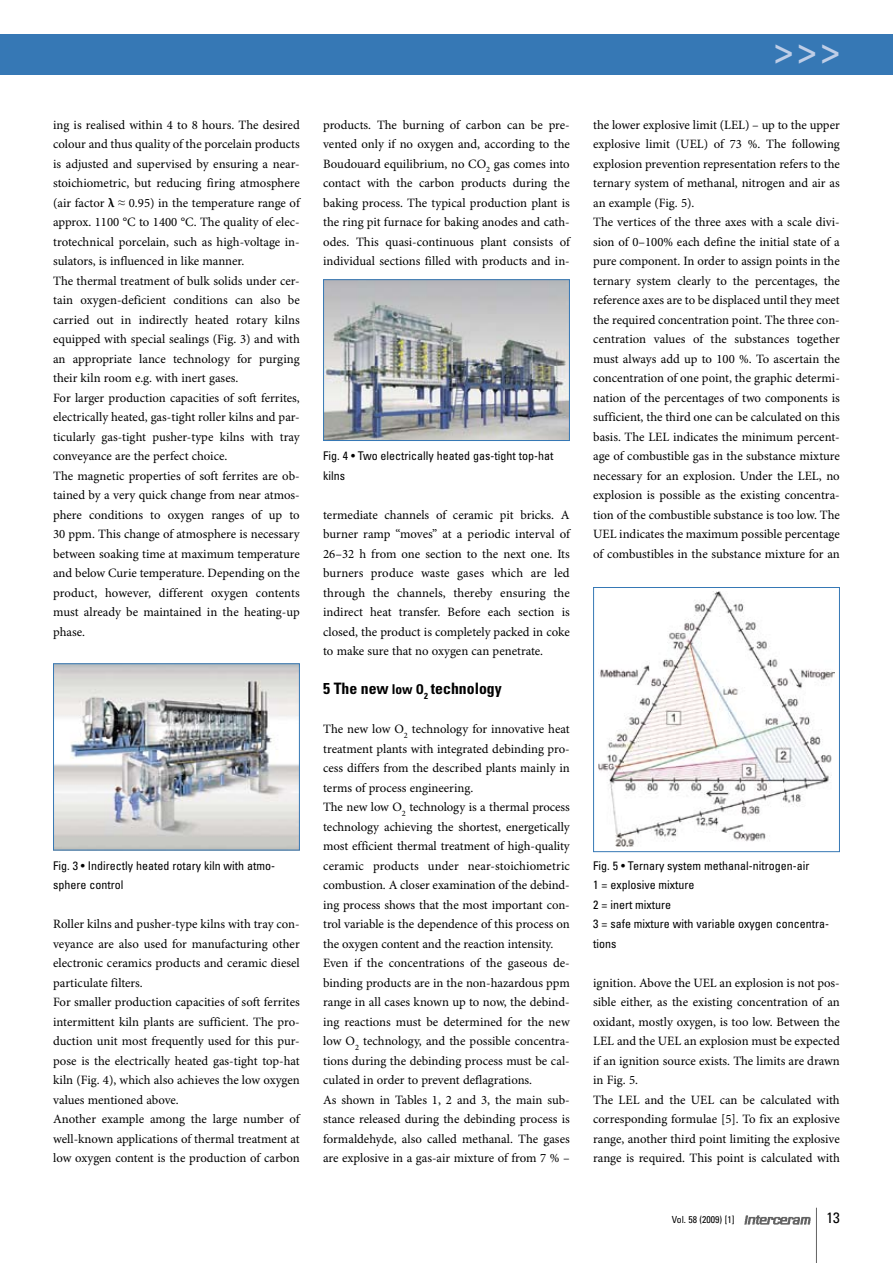
<style>
.page{position:relative;width:893px;height:1263px;background:#fff}
.page>*{position:absolute;margin:0;border:0;box-sizing:border-box;transform-origin:0 0}
.t1{font:39.75px "Univers LT Std";color:#bfcee7;scale:.8 1}
.t2{font:700 condensed 15.75px "Univers LT Std";color:#000}
.t3{font:condensed 15px "Univers LT Std";color:#000}
.t4{font:12.75px/19.5px "Minion Pro";color:#000}
.t5{font:condensed 12px/19.5px "Univers LT Std";color:#000}
.t6{font:condensed 9.75px "Univers LT Std";color:#000}
.s1{font-weight:700}
.s2{font-family:"Times New Roman"}
.s3{font-size:13.5px}
</style>
<div class="page">
<img style="left:745px;top:1215px;width:65px;height:10px">
<hr style="left:816px;top:1208px;width:1px;height:55px;background:#636363">
<div style="left:0;top:34px;width:893px;height:40px;background:#3678b5"></div>
<img style="left:55px;top:665px;width:243px;height:183px">
<div style="left:53px;top:663px;width:247px;height:187px;border:1px solid #3678b5"></div>
<img style="left:325px;top:281px;width:243px;height:158px">
<div style="left:323px;top:279px;width:247px;height:162px;border:1px solid #3678b5"></div>
<img style="left:598px;top:592px;width:236px;height:255px">
<div style="left:593px;top:587px;width:247px;height:265px;border:1px solid #3678b5"></div>
<h1 class="t1" style="left:775px;top:27px;width:83px">&gt;&gt;&gt;</h1>
<p class="t4" style="left:53px;top:116px;width:248px">ing is realised within 4 to 8 hours. The desired colour and thus quality of the porcelain products is adjusted and supervised by ensuring a near&shy;stoichiometric, but reducing firing atmosphere (air factor <span class="s1">λ</span> <span class="s2">≈</span> 0.95) in the temperature range of approx. 1100 °C to 1400 °C. The quality of elec&shy;trotechnical porcelain, such as high-voltage in&shy;sulators, is influenced in like manner.<br>The thermal treatment of bulk solids under cer&shy;tain oxygen-deficient conditions can also be carried out in indirectly heated rotary kilns equipped with special sealings (Fig. 3) and with an appropriate lance technology for purging their kiln room e.g. with inert gases.<br>For larger production capacities of soft ferrites, electrically heated, gas-tight roller kilns and par&shy;ticularly gas-tight pusher-type kilns with tray conveyance are the perfect choice.<br>The magnetic properties of soft ferrites are ob&shy;tained by a very quick change from near atmos&shy;phere conditions to oxygen ranges of up to 30 ppm. This change of atmosphere is necessary between soaking time at maximum temperature and below Curie temperature. Depending on the product, however, different oxygen contents must already be maintained in the heating-up phase.</p>
<p class="t5" style="left:53px;top:856px;width:224px">Fig. 3 • Indirectly heated rotary kiln with atmo&shy;sphere control</p>
<p class="t4" style="left:53px;top:915px;width:248px">Roller kilns and pusher-type kilns with tray con&shy;veyance are also used for manufacturing other electronic ceramics products and ceramic diesel particulate filters.<br>For smaller production capacities of soft ferrites intermittent kiln plants are sufficient. The pro&shy;duction unit most frequently used for this pur&shy;pose is the electrically heated gas-tight top-hat kiln (Fig. 4), which also achieves the low oxygen values mentioned above.<br>Another example among the large number of well-known applications of thermal treatment at low oxygen content is the production of carbon</p>
<p class="t4" style="left:323px;top:115px;width:248px;text-align:justify">products. The burning of carbon can be pre&shy;vented only if no oxygen and, according to the Boudouard equilibrium, no CO<sub>2</sub> gas comes into contact with the carbon products during the baking process. The typical production plant is the ring pit furnace for baking anodes and cath&shy;odes. This quasi-continuous plant consists of individual sections filled with products and in-</p>
<p class="t5" style="left:323px;top:446px;width:232px">Fig. 4 • Two electrically heated gas-tight top-hat kilns</p>
<p class="t4" style="left:323px;top:506px;width:248px;text-align:justify">termediate channels of ceramic pit bricks. A burner ramp “moves” at a periodic interval of 26–32 h from one section to the next one. Its burners produce waste gases which are led through the channels, thereby ensuring the indirect heat transfer. Before each section is closed, the product is completely packed in coke to make sure that no oxygen can penetrate.</p>
<p class="t2" style="left:323px;top:679px;width:180px">5 The new <span class="s3">low O</span><sub>2</sub> technology</p>
<p class="t4" style="left:323px;top:720px;width:248px">The new low O<sub>2</sub> technology for innovative heat treatment plants with integrated debinding pro&shy;cess differs from the described plants mainly in terms of process engineering.<br>The new low O<sub>2</sub> technology is a thermal process technology achieving the shortest, energetically most efficient thermal treatment of high-quality ceramic products under near-stoichiometric combustion. A closer examination of the debind&shy;ing process shows that the most important con&shy;trol variable is the dependence of this process on the oxygen content and the reaction intensity.<br>Even if the concentrations of the gaseous de&shy;binding products are in the non-hazardous ppm range in all cases known up to now, the debind&shy;ing reactions must be determined for the new low O<sub>2</sub> technology, and the possible concentra&shy;tions during the debinding process must be cal&shy;culated in order to prevent deflagrations.<br>As shown in Tables 1, 2 and 3, the main sub&shy;stance released during the debinding process is formaldehyde, also called methanal. The gases are explosive in a gas-air mixture of from 7 % –</p>
<p class="t4" style="left:593px;top:116px;width:248px">the lower explosive limit (LEL) – up to the upper explosive limit (UEL) of 73 %. The following explosion prevention representation refers to the ternary system of methanal, nitrogen and air as an example (Fig. 5).<br>The vertices of the three axes with a scale divi&shy;sion of 0–100% each define the initial state of a pure component. In order to assign points in the ternary system clearly to the percentages, the reference axes are to be displaced until they meet the required concentration point. The three con&shy;centration values of the substances together must always add up to 100 %. To ascertain the concentration of one point, the graphic determi&shy;nation of the percentages of two components is sufficient, the third one can be calculated on this basis. The LEL indicates the minimum percent&shy;age of combustible gas in the substance mixture necessary for an explosion. Under the LEL, no explosion is possible as the existing concentra&shy;tion of the combustible substance is too low. The UEL indicates the maximum possible percentage of combustibles in the substance mixture for an</p>
<p class="t5" style="left:593px;top:856px;width:237px">Fig. 5 • Ternary system methanal-nitrogen-air<br>1 = explosive mixture<br>2 = inert mixture<br>3 = safe mixture with variable oxygen concentra&shy;tions</p>
<p class="t4" style="left:593px;top:973px;width:248px">ignition. Above the UEL an explosion is not pos&shy;sible either, as the existing concentration of an oxidant, mostly oxygen, is too low. Between the LEL and the UEL an explosion must be expected if an ignition source exists. The limits are drawn in Fig. 5.<br>The LEL and the UEL can be calculated with corresponding formulae [5]. To fix an explosive range, another third point limiting the explosive range is required. This point is calculated with</p>
<p class="t6" style="left:672px;top:1213px;width:64px">Vol. 58 (2009) [1]</p>
<p class="t3" style="left:826px;top:1208px;width:15px">13</p>
</div>
